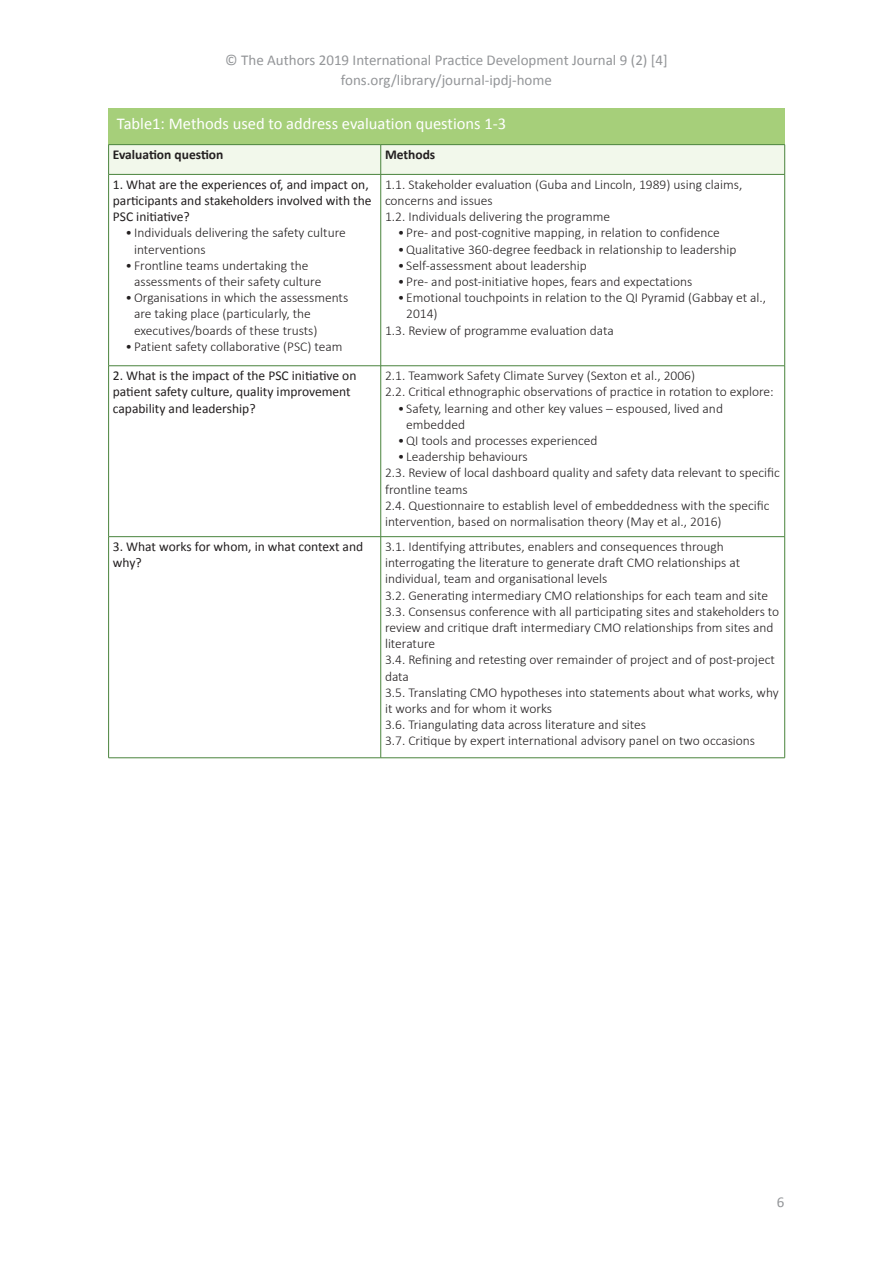
<style>
.page{position:relative;width:893px;height:1263px;background:#fff}
.page>*{position:absolute;margin:0;border:0;box-sizing:border-box;transform-origin:0 0}
.t1{font:16.5px "Calibri";color:#fff}
.t2{font:15px/19.8px "Calibri";color:#939598;text-align:center}
.t3{font:300 13.5px/16.2px "Calibri";color:#231f20}
.t4{font:13.5px/16.2px "Calibri";color:#231f20}
.t5{font:700 13.5px "Calibri";color:#231f20}
</style>
<div class="page">
<div style="left:108px;top:108px;width:676px;height:37px;background:#a6cf7a"></div>
<hr style="left:109px;top:144px;width:272px;height:1px;background:#49833c">
<hr style="left:381px;top:144px;width:404px;height:1px;background:#49833c">
<svg style="left:108px;top:145px;width:677px;height:29px;background:#eff6e8"></svg>
<hr style="left:109px;top:174px;width:272px;height:1px;background:#49833c">
<hr style="left:108px;top:174px;width:1px;height:192px;background:#49833c">
<hr style="left:381px;top:174px;width:404px;height:1px;background:#49833c">
<hr style="left:380px;top:174px;width:1px;height:192px;background:#49833c">
<hr style="left:784px;top:174px;width:1px;height:192px;background:#49833c">
<hr style="left:109px;top:365px;width:272px;height:1px;background:#49833c">
<hr style="left:108px;top:366px;width:1px;height:171px;background:#49833c">
<hr style="left:381px;top:365px;width:404px;height:1px;background:#49833c">
<hr style="left:380px;top:366px;width:1px;height:171px;background:#49833c">
<hr style="left:784px;top:366px;width:1px;height:171px;background:#49833c">
<hr style="left:109px;top:536px;width:272px;height:1px;background:#49833c">
<hr style="left:108px;top:537px;width:1px;height:221px;background:#49833c">
<hr style="left:381px;top:536px;width:404px;height:1px;background:#49833c">
<hr style="left:380px;top:537px;width:1px;height:221px;background:#49833c">
<hr style="left:784px;top:537px;width:1px;height:221px;background:#49833c">
<hr style="left:109px;top:757px;width:272px;height:1px;background:#49833c">
<hr style="left:381px;top:757px;width:404px;height:1px;background:#49833c">
<p class="t2" style="left:225px;top:50px;width:444px">© The Authors 2019 International Practice Development Journal 9 (2) [4] fons.org/library/journal-ipdj-home</p>
<p class="t1" style="left:117px;top:112px;width:391px">Table1: Methods used to address evaluation questions 1-3</p>
<p class="t5" style="left:113px;top:145px;width:112px">Evaluation question</p>
<p class="t5" style="left:385px;top:145px;width:52px">Methods</p>
<p class="t4" style="left:113px;top:176px;width:260px">1. What are the experiences of, and impact on, participants and stakeholders involved with the<br>PSC initiative?</p>
<p class="t3" style="left:134px;top:225px;width:213px;text-indent:-9px">• Individuals delivering the safety culture interventions</p>
<p class="t3" style="left:134px;top:257px;width:189px;text-indent:-9px">• Frontline teams undertaking the assessments of their safety culture</p>
<p class="t3" style="left:134px;top:289px;width:216px;text-indent:-9px">•Organisations in which the assessments are taking place (particularly, the executives/boards of these trusts)</p>
<p class="t3" style="left:126px;top:338px;width:218px">• Patient safety collaborative (PSC) team</p>
<p class="t3" style="left:385px;top:176px;width:359px">1.1. Stakeholder evaluation (Guba and Lincoln, 1989) using claims, concerns and issues<br>1.2. Individuals delivering the programme</p>
<p class="t3" style="left:398px;top:225px;width:324px">• Pre- and post-cognitive mapping, in relation to confidence</p>
<p class="t3" style="left:398px;top:241px;width:340px">•Qualitative 360-degree feedback in relationship to leadership</p>
<p class="t3" style="left:398px;top:257px;width:190px">• Self-assessment about leadership</p>
<p class="t3" style="left:398px;top:273px;width:296px">• Pre- and post-initiative hopes, fears and expectations</p>
<p class="t3" style="left:398px;top:289px;width:370px">• Emotional touchpoints in relation to the QI Pyramid (Gabbay et al.,</p>
<p class="t3" style="left:406px;top:306px;width:33px">2014)</p>
<p class="t3" style="left:385px;top:322px;width:230px">1.3. Review of programme evaluation data</p>
<p class="t4" style="left:113px;top:367px;width:245px">2. What is the impact of the PSC initiative on patient safety culture, quality improvement capability and leadership?</p>
<p class="t3" style="left:385px;top:367px;width:390px">2.1. Teamwork Safety Climate Survey (Sexton et al., 2006)<br>2.2. Critical ethnographic observations of practice in rotation to explore:</p>
<p class="t3" style="left:406px;top:400px;width:318px;text-indent:-9px">• Safety, learning and other key values – espoused, lived and embedded</p>
<p class="t3" style="left:398px;top:432px;width:201px">•QI tools and processes experienced</p>
<p class="t3" style="left:385px;top:448px;width:396px;text-indent:13px">• Leadership behaviours<br>2.3. Review of local dashboard quality and safety data relevant to specific frontline teams<br>2.4. Questionnaire to establish level of embeddedness with the specific intervention, based on normalisation theory (May et al., 2016)</p>
<p class="t4" style="left:113px;top:538px;width:252px">3. What works for whom, in what context and why?</p>
<p class="t3" style="left:385px;top:538px;width:396px">3.1. Identifying attributes, enablers and consequences through interrogating the literature to generate draft CMO relationships at individual, team and organisational levels<br>3.2. Generating intermediary CMO relationships for each team and site 3.3. Consensus conference with all participating sites and stakeholders to review and critique draft intermediary CMO relationships from sites and literature<br>3.4. Refining and retesting over remainder of project and of post-project data<br>3.5. Translating CMO hypotheses into statements about what works, why it works and for whom it works<br>3.6. Triangulating data across literature and sites<br>3.7. Critique by expert international advisory panel on two occasions</p>
<p class="t2" style="left:777px;top:1192px;width:9px">6</p>
</div>
